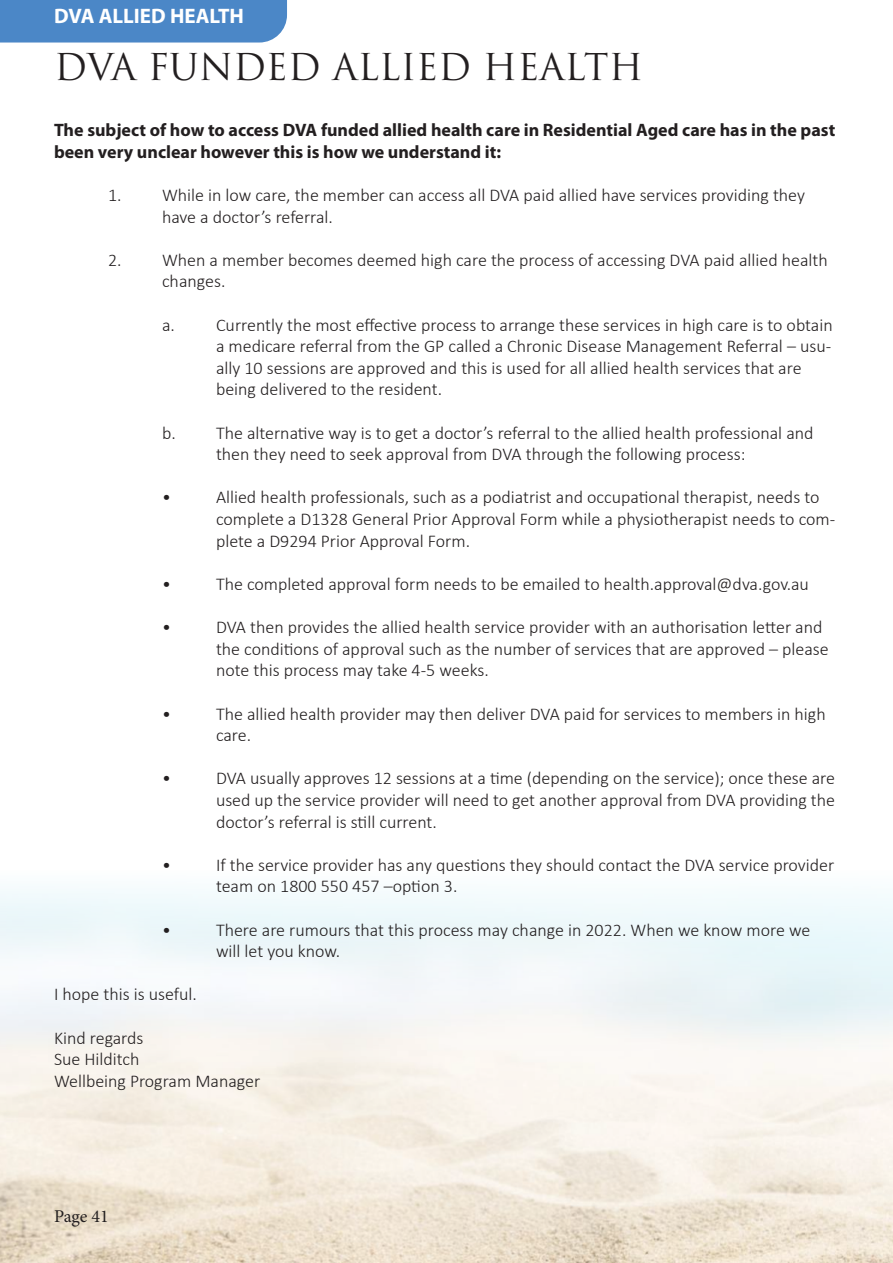
<style>
.page{position:relative;width:893px;height:1263px;background:#fff}
.page>*{position:absolute;margin:0;border:0;box-sizing:border-box;transform-origin:0 0}
.t1{font:36px "Trajan Pro";color:#231f20}
.t2{font:700 21px "Myriad Pro";color:#fff}
.t3{font:300 18px/21.6px "Calibri";color:#231f20}
.t4{font:700 18px/21.6px "Myriad Pro";color:#231f20}
.t5{font:18px "Minion Pro";letter-spacing:-.005em;color:#231f20}
</style>
<div class="page">
<img style="left:0;top:889px;width:893px;height:374px">
<div style="left:0;top:0;width:287px;height:43px;background:#4b87c7"></div>
<p class="t2" style="left:54px;top:4px;width:191px">DVA ALLIED HEALTH</p>
<h1 class="t1" style="left:54px;top:44px;width:591px">DVA FUNDED ALLIED HEALTH</h1>
<p class="t4" style="left:54px;top:120px;width:783px">The subject of how to access DVA funded allied health care in Residential Aged care has in the past been very unclear however this is how we understand it:</p>
<p class="t3" style="left:162px;top:184px;width:644px;text-indent:-54px">1. While in low care, the member can access all DVA paid allied have services providing they have a doctor’s referral.</p>
<p class="t3" style="left:162px;top:249px;width:667px;text-indent:-54px">2. When a member becomes deemed high care the process of accessing DVA paid allied health changes.</p>
<p class="t3" style="left:216px;top:314px;width:618px;text-indent:-54px">a. Currently the most effective process to arrange these services in high care is to obtain a medicare referral from the GP called a Chronic Disease Management Referral – usu&shy;ally 10 sessions are approved and this is used for all allied health services that are being delivered to the resident.</p>
<p class="t3" style="left:216px;top:422px;width:599px;text-indent:-54px">b. The alternative way is to get a doctor’s referral to the allied health professional and then they need to seek approval from DVA through the following process:</p>
<p class="t3" style="left:162px;top:486px;width:10px">•</p>
<p class="t3" style="left:216px;top:486px;width:621px">Allied health professionals, such as a podiatrist and occupational therapist, needs to complete a D1328 General Prior Approval Form while a physiotherapist needs to com&shy;plete a D9294 Prior Approval Form.</p>
<p class="t3" style="left:162px;top:573px;width:10px">•</p>
<p class="t3" style="left:216px;top:573px;width:594px">The completed approval form needs to be emailed to health.approval@dva.gov.au</p>
<p class="t3" style="left:162px;top:616px;width:10px">•</p>
<p class="t3" style="left:216px;top:616px;width:614px">DVA then provides the allied health service provider with an authorisation letter and the conditions of approval such as the number of services that are approved – please note this process may take 4-5 weeks.</p>
<p class="t3" style="left:162px;top:702px;width:10px">•</p>
<p class="t3" style="left:216px;top:702px;width:611px">The allied health provider may then deliver DVA paid for services to members in high care.</p>
<p class="t3" style="left:162px;top:767px;width:10px">•</p>
<p class="t3" style="left:216px;top:767px;width:620px;text-align:justify">DVA usually approves 12 sessions at a time (depending on the service); once these are used up the service provider will need to get another approval from DVA providing the doctor’s referral is still current.</p>
<p class="t3" style="left:162px;top:854px;width:10px">•</p>
<p class="t3" style="left:216px;top:854px;width:620px">If the service provider has any questions they should contact the DVA service provider team on 1800 550 457 –option 3.</p>
<p class="t3" style="left:162px;top:918px;width:10px">•</p>
<p class="t3" style="left:216px;top:918px;width:596px">There are rumours that this process may change in 2022. When we know more we will let you know.</p>
<p class="t3" style="left:54px;top:983px;width:144px">I hope this is useful.</p>
<p class="t3" style="left:54px;top:1026px;width:208px">Kind regards<br>Sue Hilditch<br>Wellbeing Program Manager</p>
<p class="t5" style="left:54px;top:1204px;width:56px">Page 41</p>
</div>
